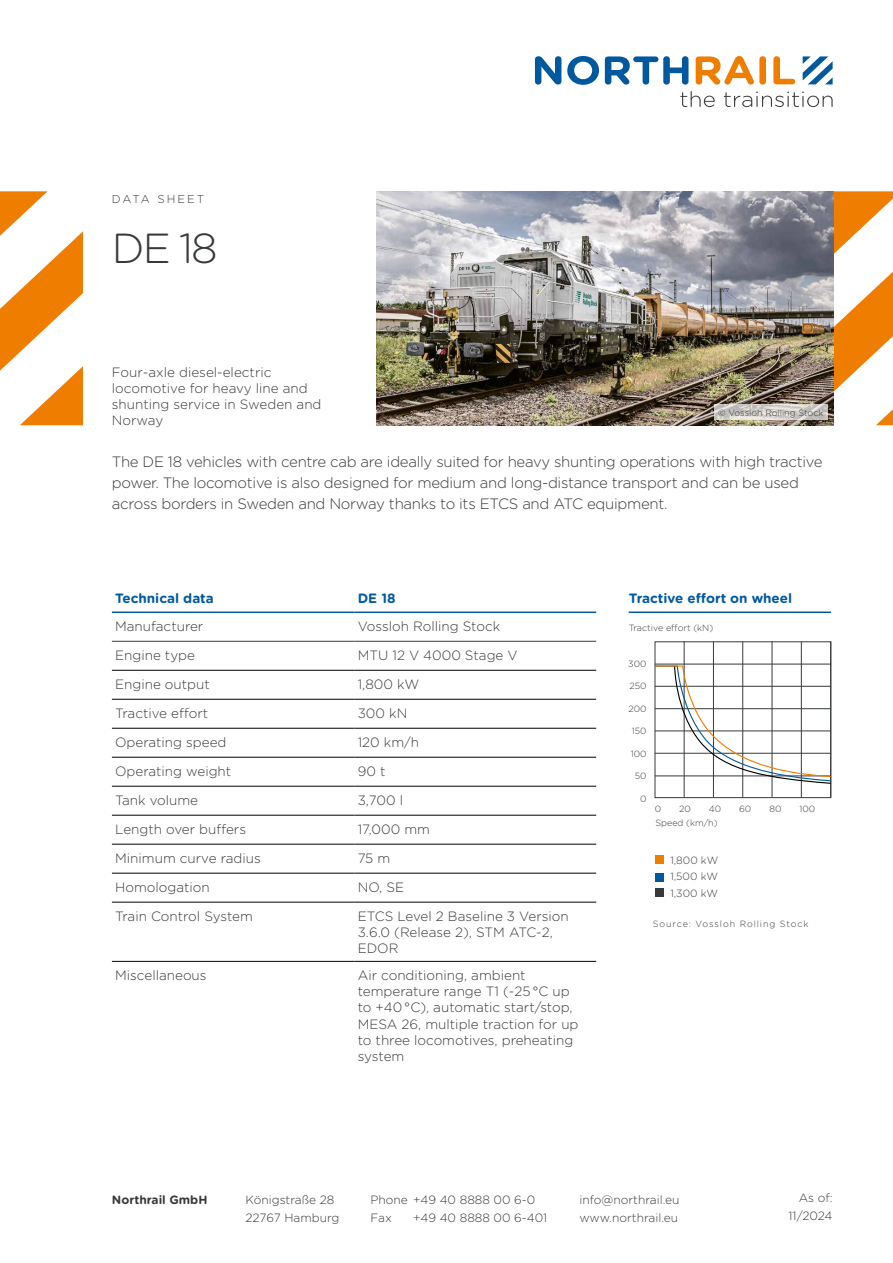
<style>
.page{position:relative;width:893px;height:1263px;background:#fff}
.page>*{position:absolute;margin:0;border:0;box-sizing:border-box;transform-origin:0 0}
.t1{font:300 42px "Gotham Rounded";color:#373a3b}
.t2{font:300 15px/21px "Gotham Rounded";letter-spacing:-.02em;color:#373a3b}
.t3{font:300 13.5px/16.2px "Gotham Rounded";color:#373a3b}
.t4{font:700 13.5px "Gotham Rounded";color:#00599f}
.t5{font:300 12px/18px "Gotham Rounded";color:#373a3b}
.t6{font:700 12px "Gotham Rounded";color:#373a3b}
.t7{font:300 11.4px "Gotham Rounded";letter-spacing:.18em;color:#373a3b}
.t8{font:300 10.5px/16.5px "Gotham Rounded";color:#373a3b;text-align:justify}
.t9{font:300 9px "Gotham Rounded";color:#373a3b}
.t10{font:300 9px "Gotham Rounded";letter-spacing:.1em;color:#373a3b}
</style>
<div class="page">
<svg style="left:833px;top:272px;width:60px;height:120px"></svg>
<svg style="left:876px;top:409px;width:17px;height:16px"></svg>
<svg style="left:833px;top:191px;width:60px;height:63px"></svg>
<svg style="left:0;top:191px;width:83px;height:234px"></svg>
<svg style="left:803px;top:56px;width:30px;height:28px"></svg>
<svg style="left:535px;top:56px;width:26px;height:29px"></svg>
<svg style="left:567px;top:56px;width:32px;height:29px"></svg>
<svg style="left:605px;top:56px;width:83px;height:29px"></svg>
<svg style="left:696px;top:56px;width:58px;height:29px"></svg>
<div style="left:759px;top:56px;width:7px;height:29px;background:#ef7d00;border-radius:3px"></div>
<svg style="left:773px;top:56px;width:22px;height:28px"></svg>
<svg style="left:680px;top:91px;width:35px;height:16px"></svg>
<svg style="left:724px;top:92px;width:109px;height:15px"></svg>
<img style="left:377px;top:191px;width:456px;height:234px">
<svg style="left:714px;top:404px;width:114px;height:16px;background:#d1cdc9"></svg>
<hr style="left:112px;top:670px;width:242px;height:1px;background:#000">
<hr style="left:354px;top:670px;width:242px;height:1px;background:#000">
<hr style="left:112px;top:699px;width:242px;height:1px;background:#000">
<hr style="left:354px;top:699px;width:242px;height:1px;background:#000">
<hr style="left:112px;top:728px;width:242px;height:1px;background:#000">
<hr style="left:354px;top:728px;width:242px;height:1px;background:#000">
<hr style="left:112px;top:757px;width:242px;height:1px;background:#000">
<hr style="left:354px;top:757px;width:242px;height:1px;background:#000">
<hr style="left:112px;top:786px;width:242px;height:1px;background:#000">
<hr style="left:354px;top:786px;width:242px;height:1px;background:#000">
<hr style="left:112px;top:815px;width:242px;height:1px;background:#000">
<hr style="left:354px;top:815px;width:242px;height:1px;background:#000">
<hr style="left:112px;top:844px;width:242px;height:1px;background:#000">
<hr style="left:354px;top:844px;width:242px;height:1px;background:#000">
<hr style="left:112px;top:873px;width:242px;height:1px;background:#000">
<hr style="left:354px;top:873px;width:242px;height:1px;background:#000">
<hr style="left:112px;top:902px;width:242px;height:1px;background:#000">
<hr style="left:354px;top:902px;width:242px;height:1px;background:#000">
<hr style="left:112px;top:961px;width:242px;height:1px;background:#000">
<hr style="left:354px;top:961px;width:242px;height:1px;background:#000">
<hr style="left:112px;top:641px;width:242px;height:1px;background:#373a3b">
<hr style="left:354px;top:641px;width:242px;height:1px;background:#373a3b">
<hr style="left:112px;top:611px;width:242px;height:2px;background:#00599f">
<hr style="left:354px;top:611px;width:242px;height:2px;background:#00599f">
<div style="left:656px;top:855px;width:8px;height:8px;background:#ef7d00"></div>
<div style="left:656px;top:873px;width:8px;height:8px;background:#00599f"></div>
<div style="left:656px;top:889px;width:8px;height:8px;background:#373a3b"></div>
<hr style="left:629px;top:611px;width:202px;height:2px;background:#00599f">
<div style="left:655px;top:642px;width:176px;height:156px;border:1px solid #373a3b"></div>
<hr style="left:684px;top:642px;width:1px;height:155px;background:#373a3b">
<hr style="left:655px;top:664px;width:176px;height:1px;background:#373a3b">
<hr style="left:713px;top:642px;width:1px;height:155px;background:#373a3b">
<hr style="left:742px;top:642px;width:1px;height:155px;background:#373a3b">
<hr style="left:772px;top:642px;width:1px;height:155px;background:#373a3b">
<hr style="left:830px;top:642px;width:1px;height:155px;background:#373a3b">
<hr style="left:801px;top:642px;width:1px;height:155px;background:#373a3b">
<svg style="left:654px;top:665px;width:178px;height:119px"></svg>
<p class="t7" style="left:112px;top:192px;width:94px">DATA SHEET</p>
<h1 class="t1" style="left:112px;top:220px;width:107px">DE 18</h1>
<p class="t3" style="left:112px;top:363px;width:211px">Four-axle diesel-electric locomotive for heavy line and shunting service in Sweden and<br>Norway</p>
<p class="t2" style="left:112px;top:450px;width:712px">The DE 18 vehicles with centre cab are ideally suited for heavy shunting operations with high tractive power. The locomotive is also designed for medium and long-distance transport and can be used across borders in Sweden and Norway thanks to its ETCS and ATC equipment.</p>
<p class="t9" style="left:718px;top:406px;width:107px">© Vossloh Rolling Stock</p>
<p class="t4" style="left:115px;top:588px;width:100px">Technical data</p>
<p class="t4" style="left:358px;top:588px;width:39px">DE 18</p>
<p class="t3" style="left:115px;top:617px;width:90px">Manufacturer</p>
<p class="t3" style="left:358px;top:617px;width:144px">Vossloh Rolling Stock</p>
<p class="t3" style="left:115px;top:646px;width:81px">Engine type</p>
<p class="t3" style="left:358px;top:646px;width:161px">MTU 12 V 4000 Stage V</p>
<p class="t3" style="left:115px;top:675px;width:96px">Engine output</p>
<p class="t3" style="left:358px;top:675px;width:63px">1,800 kW</p>
<p class="t3" style="left:115px;top:704px;width:95px">Tractive effort</p>
<p class="t3" style="left:358px;top:704px;width:51px">300 kN</p>
<p class="t3" style="left:115px;top:733px;width:113px">Operating speed</p>
<p class="t3" style="left:358px;top:733px;width:63px">120 km/h</p>
<p class="t3" style="left:115px;top:762px;width:118px">Operating weight</p>
<p class="t3" style="left:358px;top:762px;width:29px">90 t</p>
<p class="t3" style="left:115px;top:791px;width:85px">Tank volume</p>
<p class="t3" style="left:358px;top:791px;width:47px">3,700 l</p>
<p class="t3" style="left:115px;top:820px;width:132px">Length over buffers</p>
<p class="t3" style="left:358px;top:820px;width:74px">17,000 mm</p>
<p class="t3" style="left:115px;top:849px;width:147px">Minimum curve radius</p>
<p class="t3" style="left:358px;top:849px;width:34px">75 m</p>
<p class="t3" style="left:115px;top:878px;width:96px">Homologation</p>
<p class="t3" style="left:358px;top:878px;width:48px">NO, SE</p>
<p class="t3" style="left:115px;top:907px;width:139px">Train Control System</p>
<p class="t3" style="left:358px;top:907px;width:212px">ETCS Level 2 Baseline 3 Version<br>3.6.0 (Release 2), STM ATC-2,<br>EDOR</p>
<p class="t3" style="left:115px;top:966px;width:93px">Miscellaneous</p>
<p class="t3" style="left:358px;top:966px;width:222px">Air conditioning, ambient temperature range T1 (-25 °C up to +40 °C), automatic start/stop,<br>MESA 26, multiple traction for up to three locomotives, preheating system</p>
<p class="t4" style="left:629px;top:589px;width:165px">Tractive effort on wheel</p>
<p class="t9" style="left:629px;top:622px;width:86px">Tractive effort (kN)</p>
<p class="t9" style="left:628px;top:657px;width:20px">300</p>
<p class="t9" style="left:629px;top:680px;width:19px">250</p>
<p class="t9" style="left:628px;top:702px;width:20px">200</p>
<p class="t9" style="left:632px;top:725px;width:16px">150</p>
<p class="t9" style="left:631px;top:747px;width:17px">100</p>
<p class="t9" style="left:635px;top:770px;width:13px">50</p>
<p class="t9" style="left:640px;top:792px;width:8px">0</p>
<p class="t9" style="left:655px;top:802px;width:8px">0</p>
<p class="t9" style="left:679px;top:802px;width:13px">20</p>
<p class="t9" style="left:709px;top:802px;width:14px">40</p>
<p class="t9" style="left:739px;top:802px;width:14px">60</p>
<p class="t9" style="left:769px;top:802px;width:14px">80</p>
<p class="t9" style="left:799px;top:802px;width:17px">100</p>
<p class="t9" style="left:655px;top:816px;width:64px">Speed (km/h)</p>
<p class="t8" style="left:670px;top:851px;width:50px">1,800 kW 1,500 kW 1,300 kW</p>
<p class="t10" style="left:653px;top:918px;width:157px">Source: Vossloh Rolling Stock</p>
<p class="t6" style="left:112px;top:1190px;width:97px">Northrail GmbH</p>
<p class="t5" style="left:246px;top:1190px;width:95px">Königstraße 28<br>22767 Hamburg</p>
<p class="t5" style="left:579px;top:1190px;width:102px">info@northrail.eu www.northrail.eu</p>
<p class="t5" style="left:371px;top:1190px;width:166px">Phone +49 40 8888 00 6-0<br>Fax</p>
<p class="t5" style="left:413px;top:1208px;width:136px">+49 40 8888 00 6-401</p>
<p class="t5" style="left:789px;top:1188px;width:45px;text-align:right">As of:<br>11/2024</p>
</div>
